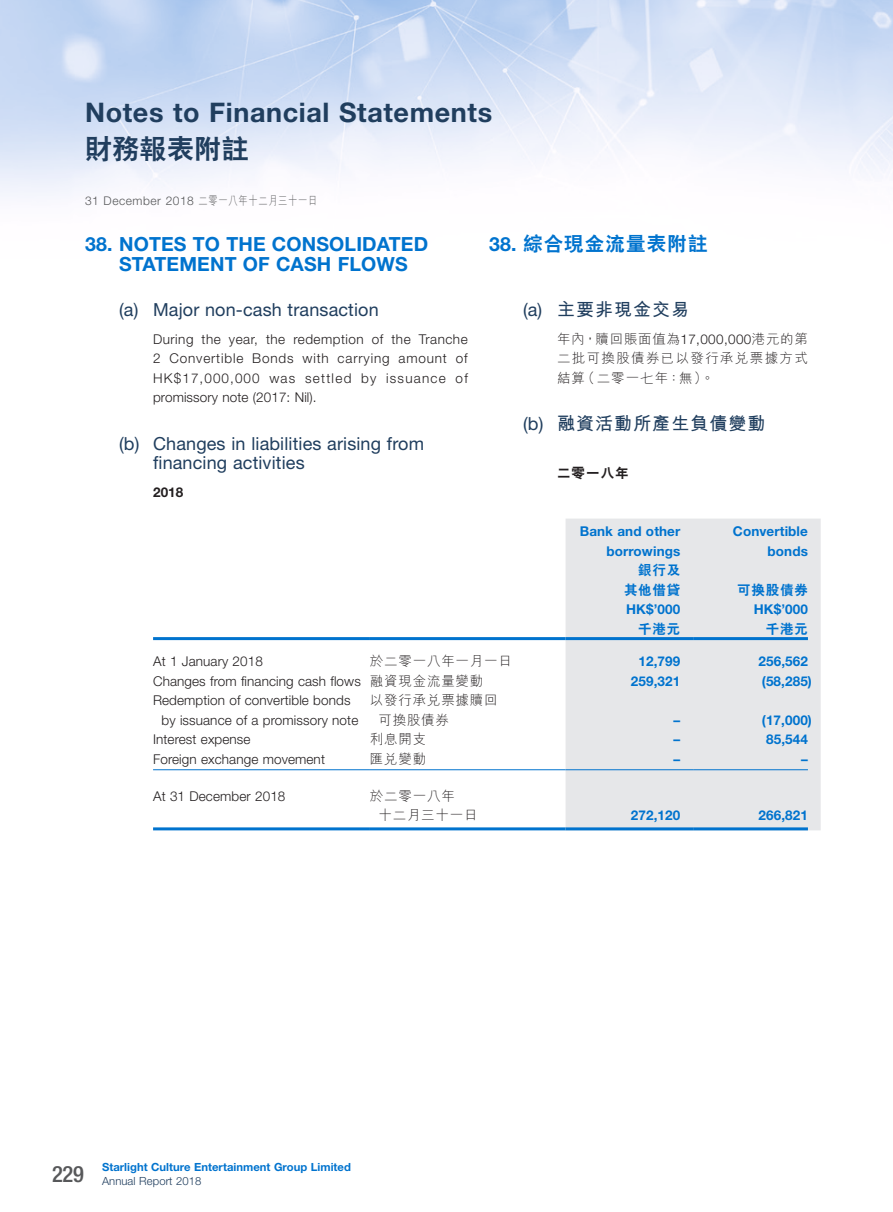
<style>
.page{position:relative;width:893px;height:1212px;background:#fff}
.page>*{position:absolute;margin:0;border:0;box-sizing:border-box;transform-origin:0 0}
.t1{font:700 27px "Helvetica Neue LT Std";letter-spacing:.025em;color:#203e5e}
.t2{font:800 27px "C Hei 2 HK";letter-spacing:.015em;color:#203e5e}
.t3{font:500 condensed 22.5px "Helvetica Neue LT Std";color:#57585a}
.Heading_1{font:700 19.5px/19.5px "Helvetica Neue LT Std";letter-spacing:.01em;color:#0073ce}
.C_Heading_1{font:800 19.5px "C Hei 2 HK";letter-spacing:.06em;color:#0073ce}
.Heading_2{font:18px "Helvetica Neue LT Std";letter-spacing:.01em;color:#203e5e}
.C_Heading_2{font:700 18px "M Hei HK";letter-spacing:.06em;color:#203e5e}
.C_Heading_2-2{font:18px "Helvetica Neue LT Std";color:#203e5e}
.Body_Text{font:300 13.5px/19.5px "Helvetica Neue LT Std";letter-spacing:.01em;color:#231f20}
.Body_Text-2{font:700 13.5px "Helvetica Neue LT Std";letter-spacing:.01em;color:#0073ce}
.Body_Text-3{font:300 13.5px "M Hei HK";letter-spacing:.06em;color:#231f20}
.C_Body_Text{font:300 13.5px "M Hei HK";letter-spacing:.1em;color:#231f20}
.C_Body_Text-2{font:300 13.5px "M Hei HK";letter-spacing:.05em;color:#231f20}
.Body_Text-4{font:300 13.5px "Helvetica Neue LT Std";letter-spacing:.065em;color:#231f20}
.Body_Text-5{font:800 13.5px "C Hei 2 HK";letter-spacing:.06em;color:#0073ce}
.Body_Text-6{font:300 13.5px "Helvetica Neue LT Std";letter-spacing:.035em;color:#231f20}
.Body_Text-7{font:300 13.5px "Helvetica Neue LT Std";letter-spacing:.095em;color:#231f20}
.C_Body_Text-3{font:800 13.5px "C Hei 2 HK";letter-spacing:.08em;color:#231f20}
.Body_Text-8{font:700 13.5px "Helvetica Neue LT Std";color:#231f20}
.t4{font:300 12px "Helvetica Neue LT Std";letter-spacing:.045em;color:#57585a}
.t5{font:700 11.25px "Helvetica Neue LT Std";letter-spacing:.005em;color:#0073ce}
.t6{font:300 11.25px "Helvetica Neue LT Std";letter-spacing:.01em;color:#203e5e}
.s1{font-family:"M Hei HK"}
.s2{font-family:"Helvetica Neue LT Std";font-weight:700}
.s3{font-family:"Helvetica Neue LT Std"}
</style>
<div class="page">
<img style="left:0;top:0;width:893px;height:196px">
<div style="left:566px;top:519px;width:255px;height:311px;background:#e6e7e9"></div>
<hr style="left:153px;top:637px;width:217px;height:3px;background:#0073ce">
<hr style="left:370px;top:637px;width:196px;height:3px;background:#0073ce">
<hr style="left:566px;top:637px;width:127px;height:3px;background:#0073ce">
<hr style="left:693px;top:637px;width:115px;height:3px;background:#0073ce">
<hr style="left:153px;top:769px;width:217px;height:1px;background:#0073ce">
<hr style="left:370px;top:769px;width:196px;height:1px;background:#0073ce">
<hr style="left:566px;top:769px;width:127px;height:1px;background:#0073ce">
<hr style="left:693px;top:769px;width:115px;height:1px;background:#0073ce">
<hr style="left:153px;top:827px;width:217px;height:3px;background:#0073ce">
<hr style="left:370px;top:827px;width:196px;height:3px;background:#0073ce">
<hr style="left:566px;top:827px;width:127px;height:3px;background:#0073ce">
<hr style="left:693px;top:827px;width:115px;height:3px;background:#0073ce">
<h1 class="t1" style="left:85px;top:95px;width:409px">Notes to Financial Statements</h1>
<h1 class="t2" style="left:85px;top:135px;width:165px">財務報表附註</h1>
<p class="t4" style="left:85px;top:193px;width:234px">31 December 2018 <span class="s1">二零一八年十二月三十一日</span></p>
<p class="Heading_1" style="left:119px;top:234px;width:311px;text-indent:-34px">38. NOTES TO THE CONSOLIDATED<br>STATEMENT OF CASH FLOWS</p>
<p class="Heading_2" style="left:153px;top:299px;width:227px">Major non-cash transaction</p>
<p class="Heading_2" style="left:119px;top:299px;width:21px">a( )</p>
<p class="Body_Text" style="left:153px;top:329px;width:42px">During</p>
<p class="Body_Text" style="left:202px;top:329px;width:21px">the</p>
<p class="Body_Text" style="left:229px;top:329px;width:30px">year,</p>
<p class="Body_Text" style="left:266px;top:329px;width:21px">the</p>
<p class="Body_Text-6" style="left:293px;top:331px;width:72px">redemption</p>
<p class="Body_Text" style="left:372px;top:329px;width:13px">of</p>
<p class="Body_Text" style="left:391px;top:329px;width:21px">the</p>
<p class="Body_Text-6" style="left:419px;top:331px;width:50px">Tranche</p>
<p class="Heading_2" style="left:119px;top:433px;width:22px">b( )</p>
<p class="Body_Text" style="left:153px;top:348px;width:9px">2</p>
<p class="Body_Text-4" style="left:169px;top:350px;width:76px">Convertible</p>
<p class="Body_Text" style="left:252px;top:348px;width:43px">Bonds</p>
<p class="Body_Text" style="left:302px;top:348px;width:28px">with</p>
<p class="Body_Text-4" style="left:338px;top:350px;width:53px">carrying</p>
<p class="Body_Text" style="left:398px;top:348px;width:50px">amount</p>
<p class="Body_Text" style="left:456px;top:348px;width:13px">of</p>
<p class="Body_Text" style="left:153px;top:368px;width:165px">HK$17,000,000 promissory note (2017: Nil .(</p>
<p class="Heading_2" style="left:153px;top:433px;width:272px">Changes in liabilities arising from</p>
<p class="Body_Text-7" style="left:305px;top:370px;width:48px">settled</p>
<p class="Body_Text" style="left:361px;top:368px;width:17px">by</p>
<p class="Body_Text-7" style="left:386px;top:370px;width:61px">issuance</p>
<p class="Body_Text" style="left:269px;top:368px;width:28px">was</p>
<p class="Body_Text" style="left:456px;top:368px;width:14px">of</p>
<p class="Heading_2" style="left:153px;top:452px;width:153px">financing activities</p>
<p class="Body_Text-8" style="left:153px;top:484px;width:32px">2018</p>
<p class="C_Heading_1" style="left:489px;top:234px;width:220px"><span class="s2">38.</span> 綜合現金流量表附註</p>
<p class="C_Heading_2-2" style="left:523px;top:299px;width:21px">a( )</p>
<p class="C_Heading_2-2" style="left:523px;top:413px;width:22px">b( )</p>
<p class="C_Heading_2" style="left:557px;top:296px;width:134px">主要非現金交易</p>
<p class="C_Body_Text-2" style="left:557px;top:332px;width:252px">年內，贖回賬面值為<span class="s3">17,000,000</span>港元的第</p>
<p class="C_Body_Text" style="left:557px;top:351px;width:252px">二批可換股債券已以發行承兌票據方式</p>
<p class="C_Body_Text" style="left:581px;top:371px;width:134px">（二零一七年：無 。(</p>
<p class="C_Body_Text" style="left:557px;top:371px;width:30px">結算</p>
<p class="C_Heading_2" style="left:557px;top:411px;width:210px">融資活動所產生負債變動</p>
<p class="C_Body_Text-3" style="left:557px;top:466px;width:73px">二零一八年</p>
<p class="Body_Text-2" style="left:580px;top:523px;width:102px">Bank and other</p>
<p class="Body_Text-2" style="left:606px;top:543px;width:75px">borrowings</p>
<p class="Body_Text-2" style="left:733px;top:523px;width:77px">Convertible</p>
<p class="Body_Text-2" style="left:767px;top:543px;width:42px">bonds</p>
<p class="Body_Text-5" style="left:638px;top:563px;width:44px">銀行及</p>
<p class="Body_Text-5" style="left:624px;top:583px;width:58px">其他借貸</p>
<p class="Body_Text-5" style="left:737px;top:583px;width:72px">可換股債券</p>
<p class="Body_Text-2" style="left:626px;top:601px;width:56px">HK ’$ 000</p>
<p class="Body_Text-2" style="left:754px;top:601px;width:56px">HK ‘$ 000</p>
<p class="Body_Text-5" style="left:638px;top:622px;width:44px">千港元</p>
<p class="Body_Text-5" style="left:766px;top:622px;width:44px">千港元</p>
<p class="Body_Text" style="left:153px;top:651px;width:111px">At 1 January 2018</p>
<p class="Body_Text-3" style="left:370px;top:654px;width:144px">於二零一八年一月一日</p>
<p class="Body_Text-2" style="left:639px;top:653px;width:43px">12,799</p>
<p class="Body_Text-2" style="left:758px;top:653px;width:51px">256,562</p>
<p class="Body_Text-3" style="left:370px;top:674px;width:115px">融資現金流量變動</p>
<p class="Body_Text" style="left:153px;top:671px;width:209px">Changes from financing cash flows</p>
<p class="Body_Text" style="left:162px;top:690px;width:198px;text-indent:-9px">Redemption of convertible bonds by issuance of a promissory note</p>
<p class="Body_Text-3" style="left:370px;top:693px;width:129px">以發行承兌票據贖回</p>
<p class="Body_Text-3" style="left:378px;top:713px;width:72px">可換股債券</p>
<p class="Body_Text-2" style="left:631px;top:673px;width:51px">259,321</p>
<p class="Body_Text-2" style="left:674px;top:712px;width:8px">–</p>
<p class="Body_Text-2" style="left:762px;top:673px;width:52px">)58,285(</p>
<p class="Body_Text-2" style="left:762px;top:712px;width:52px">)17,000(</p>
<p class="Body_Text" style="left:153px;top:729px;width:99px">Interest expense</p>
<p class="Body_Text-3" style="left:370px;top:732px;width:58px">利息開支</p>
<p class="Body_Text-2" style="left:674px;top:731px;width:8px">–</p>
<p class="Body_Text-2" style="left:766px;top:731px;width:43px">85,544</p>
<p class="Body_Text" style="left:153px;top:749px;width:173px">Foreign exchange movement</p>
<p class="Body_Text-3" style="left:370px;top:752px;width:58px">匯兌變動</p>
<p class="Body_Text-2" style="left:674px;top:751px;width:8px">–</p>
<p class="Body_Text-2" style="left:801px;top:751px;width:8px">–</p>
<p class="Body_Text" style="left:153px;top:786px;width:134px">At 31 December 2018</p>
<p class="Body_Text-3" style="left:370px;top:789px;width:86px">於二零一八年</p>
<p class="Body_Text-3" style="left:378px;top:808px;width:101px">十二月三十一日</p>
<p class="Body_Text-2" style="left:631px;top:807px;width:51px">272,120</p>
<p class="Body_Text-2" style="left:758px;top:807px;width:51px">266,821</p>
<h2 class="t3" style="left:52px;top:1160px;width:33px">229</h2>
<p class="t5" style="left:102px;top:1160px;width:250px">Starlight Culture Entertainment Group Limited</p>
<p class="t6" style="left:102px;top:1174px;width:101px">Annual Report 2018</p>
</div>
